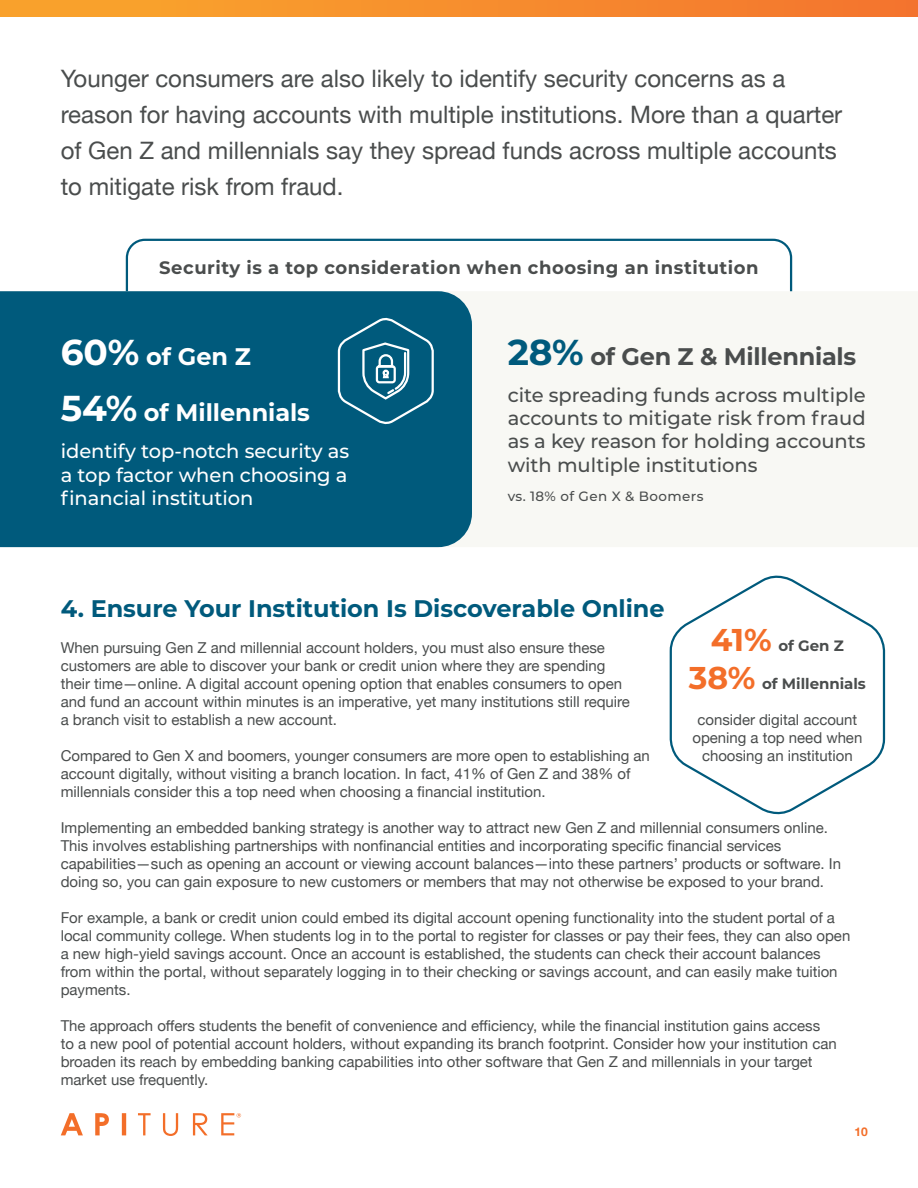
<style>
.page{position:relative;width:918px;height:1188px;background:#fff}
.page>*{position:absolute;margin:0;border:0;box-sizing:border-box;transform-origin:0 0}
.t1{font:24px/36px "Helvetica Neue";color:#4a4d4d}
.t2{font:700 24px "Montserrat";color:#005a7c}
.t3{font:700 24px "Montserrat";color:#fff}
.t4{font:700 24px "Montserrat";letter-spacing:-.01em;color:#4a4d4d}
.t5{font:500 19.5px/23.4px "Montserrat";color:#4a4d4d;text-align:justify}
.t6{font:500 19.5px/23.4px "Montserrat";color:#fff;text-align:justify}
.t7{font:700 18px "Montserrat";letter-spacing:.03em;color:#4a4d4d}
.t8{font:15px/18px "Helvetica Neue";color:#4a4d4d}
.t9{font:700 15px "Montserrat";color:#4a4d4d}
.t10{font:500 13.5px "Montserrat";letter-spacing:.03em;color:#4a4d4d}
.t11{font:700 12px "Helvetica Neue";color:#f36e29}
.s1{font-size:36px}
.s2{font-size:36px;color:#005a7c}
.s3{font-size:31.5px;color:#f36e29}
</style>
<div class="page">
<div style="left:126px;top:239px;width:666px;height:86px;border:2px solid #005a7c;border-radius:18px"></div>
<div style="left:0;top:0;width:918px;height:17px;background:linear-gradient(to right,#faa72c,#f3742f)"></div>
<svg style="left:61px;top:1113px;width:180px;height:23px"></svg>
<div style="left:472px;top:291px;width:446px;height:256px;background:#f8f8f4"></div>
<div style="left:0;top:291px;width:472px;height:256px;background:#005a7c"></div>
<svg style="left:337px;top:317px;width:98px;height:108px;background:#23708d"></svg>
<svg style="left:669px;top:575px;width:217px;height:240px"></svg>
<p class="t1" style="left:61px;top:61px;width:783px">Younger consumers are also likely to identify security concerns as a reason for having accounts with multiple institutions. More than a quarter of Gen Z and millennials say they spread funds across multiple accounts to mitigate risk from fraud.</p>
<p class="t7" style="left:159px;top:254px;width:601px">Security is a top consideration when choosing an institution</p>
<h1 class="t3" style="left:61px;top:339px;width:192px"><span class="s1">60%</span> of Gen Z</h1>
<h1 class="t3" style="left:61px;top:395px;width:251px"><span class="s1">54%</span> of Millennials</h1>
<h2 class="t6" style="left:61px;top:439px;width:290px">identify top-notch security as a top factor when choosing a financial institution</h2>
<h1 class="t4" style="left:508px;top:339px;width:350px"><span class="s2">28%</span> of Gen Z &amp; Millennials</h1>
<h2 class="t5" style="left:508px;top:382px;width:359px">cite spreading funds across multiple accounts to mitigate risk from fraud as a key reason for holding accounts with multiple institutions</h2>
<p class="t10" style="left:508px;top:487px;width:197px">vs. 18% of Gen X &amp; Boomers</p>
<h1 class="t2" style="left:61px;top:591px;width:606px">4. Ensure Your Institution Is Discoverable Online</h1>
<p class="t8" style="left:61px;top:639px;width:571px">When pursuing Gen Z and millennial account holders, you must also ensure these customers are able to discover your bank or credit union where they are spending their time—online. A digital account opening option that enables consumers to open and fund an account within minutes is an imperative, yet many institutions still require a branch visit to establish a new account.</p>
<p class="t8" style="left:61px;top:747px;width:591px">Compared to Gen X and boomers, younger consumers are more open to establishing an account digitally, without visiting a branch location. In fact, 41% of Gen Z and 38% of millennials consider this a top need when choosing a financial institution.</p>
<p class="t8" style="left:61px;top:819px;width:782px">Implementing an embedded banking strategy is another way to attract new Gen Z and millennial consumers online.<br>This involves establishing partnerships with nonfinancial entities and incorporating specific financial services capabilities—such as opening an account or viewing account balances—into these partners’ products or software. In doing so, you can gain exposure to new customers or members that may not otherwise be exposed to your brand.</p>
<p class="t8" style="left:61px;top:909px;width:791px">For example, a bank or credit union could embed its digital account opening functionality into the student portal of a local community college. When students log in to the portal to register for classes or pay their fees, they can also open a new high-yield savings account. Once an account is established, the students can check their account balances from within the portal, without separately logging in to their checking or savings account, and can easily make tuition payments.</p>
<p class="t8" style="left:61px;top:1017px;width:778px">The approach offers students the benefit of convenience and efficiency, while the financial institution gains access to a new pool of potential account holders, without expanding its branch footprint. Consider how your institution can broaden its reach by embedding banking capabilities into other software that Gen Z and millennials in your target market use frequently.</p>
<p class="t9" style="left:711px;top:635px;width:134px"><span class="s3">41%</span> of Gen Z</p>
<p class="t9" style="left:689px;top:672px;width:179px"><span class="s3">38%</span> of Millennials</p>
<p class="t8" style="left:692px;top:711px;width:171px;text-align:center">consider digital account opening a top need when choosing an institution</p>
<p class="t11" style="left:855px;top:1123px;width:15px">10</p>
</div>
